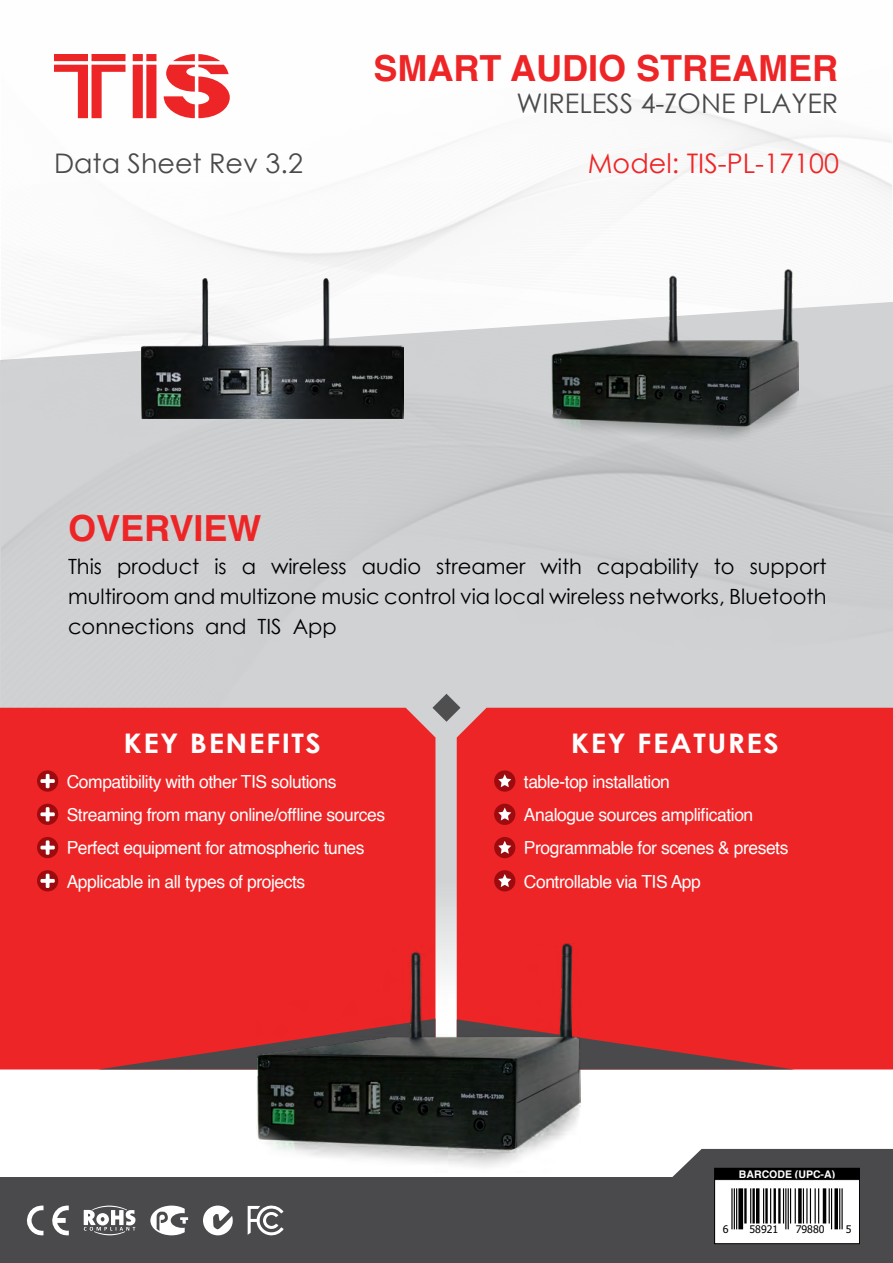
<style>
.page{position:relative;width:893px;height:1263px;background:#fff}
.page>*{position:absolute;margin:0;border:0;box-sizing:border-box;transform-origin:0 0}
.t1{font:700 36px "Helvetica";color:#ee2526}
.t2{font:27px "Century Gothic";color:#4a4a4d}
.t3{font:700 27px "Century Gothic";letter-spacing:.05em;color:#fff;scale:1.1 1}
.t4{font:27px "Century Gothic";color:#ee2526}
.t5{font:21px "Century Gothic";color:#000}
.t6{font:18px/33.3px "Helvetica";letter-spacing:-.025em;color:#fff}
.t7{font:700 10.5px "Helvetica";color:#fff}
.t8{font:10.5px "Tahoma";color:#000}
</style>
<div class="page">
<img style="left:2px;top:183px;width:891px;height:723px">
<div style="left:0;top:708px;width:435px;height:361px;background:#ee2526"></div>
<svg style="left:37px;top:770px;width:21px;height:22px"></svg>
<svg style="left:40px;top:774px;width:15px;height:14px"></svg>
<div style="left:37px;top:804px;width:21px;height:21px;background:#9e0b0f;border-radius:50%"></div>
<svg style="left:40px;top:807px;width:15px;height:14px"></svg>
<div style="left:37px;top:837px;width:21px;height:21px;background:#9e0b0f;border-radius:50%"></div>
<svg style="left:40px;top:840px;width:15px;height:15px"></svg>
<div style="left:37px;top:870px;width:21px;height:21px;background:#9e0b0f;border-radius:50%"></div>
<svg style="left:40px;top:874px;width:15px;height:14px"></svg>
<div style="left:457px;top:708px;width:436px;height:361px;background:#ee2526"></div>
<svg style="left:581px;top:1019px;width:213px;height:50px"></svg>
<svg style="left:98px;top:1019px;width:158px;height:50px"></svg>
<div style="left:494px;top:770px;width:21px;height:22px;background:#9e0b0f;border-radius:50%"></div>
<svg style="left:498px;top:774px;width:13px;height:13px"></svg>
<div style="left:494px;top:804px;width:21px;height:21px;background:#9e0b0f;border-radius:50%"></div>
<svg style="left:498px;top:808px;width:13px;height:12px"></svg>
<div style="left:494px;top:837px;width:21px;height:21px;background:#9e0b0f;border-radius:50%"></div>
<svg style="left:498px;top:841px;width:13px;height:13px"></svg>
<div style="left:494px;top:870px;width:21px;height:21px;background:#9e0b0f;border-radius:50%"></div>
<svg style="left:498px;top:874px;width:13px;height:13px"></svg>
<img style="left:552px;top:269px;width:246px;height:175px">
<img style="left:256px;top:943px;width:325px;height:224px">
<svg style="left:432px;top:694px;width:28px;height:28px"></svg>
<svg style="left:636px;top:1149px;width:257px;height:29px"></svg>
<div style="left:0;top:1178px;width:893px;height:85px;background:#4a4a4d"></div>
<div style="left:715px;top:1168px;width:144px;height:11px;background:#000"></div>
<div style="left:715px;top:1179px;width:144px;height:64px;background:#fff"></div>
<svg style="left:731px;top:1188px;width:112px;height:42px"></svg>
<hr style="left:731px;top:1188px;width:2px;height:41px;background:#000">
<hr style="left:734px;top:1188px;width:1px;height:41px;background:#000">
<hr style="left:736px;top:1188px;width:1px;height:41px;background:#000">
<div style="left:738px;top:1188px;width:5px;height:41px;background:#000"></div>
<hr style="left:744px;top:1188px;width:3px;height:35px;background:#000">
<hr style="left:750px;top:1188px;width:1px;height:35px;background:#000">
<hr style="left:752px;top:1188px;width:3px;height:35px;background:#000">
<hr style="left:756px;top:1188px;width:3px;height:35px;background:#000">
<hr style="left:763px;top:1188px;width:1px;height:35px;background:#000">
<hr style="left:765px;top:1188px;width:3px;height:35px;background:#000">
<hr style="left:770px;top:1188px;width:1px;height:35px;background:#000">
<hr style="left:774px;top:1188px;width:2px;height:35px;background:#000">
<hr style="left:778px;top:1188px;width:3px;height:35px;background:#000">
<hr style="left:783px;top:1188px;width:1px;height:35px;background:#000">
<hr style="left:785px;top:1188px;width:1px;height:41px;background:#000">
<hr style="left:788px;top:1188px;width:1px;height:41px;background:#000">
<hr style="left:790px;top:1188px;width:1px;height:35px;background:#000">
<hr style="left:795px;top:1188px;width:1px;height:35px;background:#000">
<svg style="left:798px;top:1188px;width:4px;height:35px"></svg>
<hr style="left:803px;top:1188px;width:1px;height:35px;background:#000">
<hr style="left:806px;top:1188px;width:1px;height:35px;background:#000">
<hr style="left:810px;top:1188px;width:1px;height:35px;background:#000">
<hr style="left:815px;top:1188px;width:1px;height:35px;background:#000">
<hr style="left:818px;top:1188px;width:1px;height:35px;background:#000">
<hr style="left:823px;top:1188px;width:3px;height:35px;background:#000">
<hr style="left:829px;top:1188px;width:1px;height:35px;background:#000">
<hr style="left:831px;top:1188px;width:1px;height:41px;background:#000">
<svg style="left:834px;top:1188px;width:4px;height:41px"></svg>
<hr style="left:839px;top:1188px;width:1px;height:41px;background:#000">
<hr style="left:841px;top:1188px;width:2px;height:41px;background:#000">
<div style="left:714px;top:1179px;width:146px;height:65px;border:1px solid #000"></div>
<svg style="left:84px;top:1205px;width:52px;height:30px"></svg>
<svg style="left:150px;top:1205px;width:38px;height:30px"></svg>
<svg style="left:203px;top:1205px;width:30px;height:30px"></svg>
<svg style="left:27px;top:1205px;width:42px;height:31px"></svg>
<svg style="left:248px;top:1205px;width:36px;height:31px"></svg>
<svg style="left:54px;top:54px;width:176px;height:64px"></svg>
<img style="left:142px;top:279px;width:261px;height:139px">
<h2 class="t2" style="left:54px;top:145px;width:251px">Data Sheet Rev 3.2</h2>
<h1 class="t1" style="left:373px;top:39px;width:466px">SMART AUDIO STREAMER</h1>
<h2 class="t2" style="left:516px;top:85px;width:323px">WIRELESS 4-ZONE PLAYER</h2>
<h2 class="t4" style="left:588px;top:145px;width:253px">Model: TIS-PL-17100</h2>
<h1 class="t1" style="left:68px;top:500px;width:195px">OVERVIEW</h1>
<p class="t5" style="left:68px;top:552px;width:36px">This</p>
<p class="t5" style="left:68px;top:582px;width:760px">multiroom and multizone music control via local wireless networks, Bluetooth</p>
<p class="t5" style="left:293px;top:612px;width:46px">App</p>
<p class="t5" style="left:214px;top:552px;width:14px">is</p>
<p class="t5" style="left:271px;top:552px;width:77px">wireless</p>
<p class="t5" style="left:362px;top:552px;width:61px">audio</p>
<p class="t5" style="left:540px;top:552px;width:43px">with</p>
<p class="t5" style="left:597px;top:552px;width:103px">capability</p>
<p class="t5" style="left:117px;top:552px;width:84px">product</p>
<p class="t5" style="left:436px;top:552px;width:91px">streamer</p>
<p class="t5" style="left:714px;top:552px;width:22px">to</p>
<p class="t5" style="left:750px;top:552px;width:78px">support</p>
<p class="t5" style="left:242px;top:552px;width:16px">a</p>
<p class="t5" style="left:68px;top:612px;width:128px">connections</p>
<p class="t5" style="left:205px;top:612px;width:43px">and</p>
<p class="t5" style="left:258px;top:612px;width:26px">TIS</p>
<h2 class="t3" style="left:123px;top:723px;width:181px">KEY BENEFITS</h2>
<p class="t6" style="left:67px;top:765px;width:320px">Compatibility with other TIS solutions Streaming from many online/offline sources Perfect equipment for atmospheric tunes Applicable in all types of projects</p>
<h2 class="t3" style="left:571px;top:723px;width:191px">KEY FEATURES</h2>
<p class="t6" style="left:524px;top:765px;width:266px">table-top installation<br>Analogue sources amplification<br>Programmable for scenes &amp; presets<br>Controllable via TIS App</p>
<p class="t7" style="left:739px;top:1165px;width:98px">BARCODE (UPC A- (</p>
<p class="t8" style="left:723px;top:1222px;width:7px">6</p>
<p class="t8" style="left:749px;top:1222px;width:30px">58921</p>
<p class="t8" style="left:796px;top:1222px;width:30px">79880</p>
<p class="t8" style="left:846px;top:1222px;width:7px">5</p>
</div>
